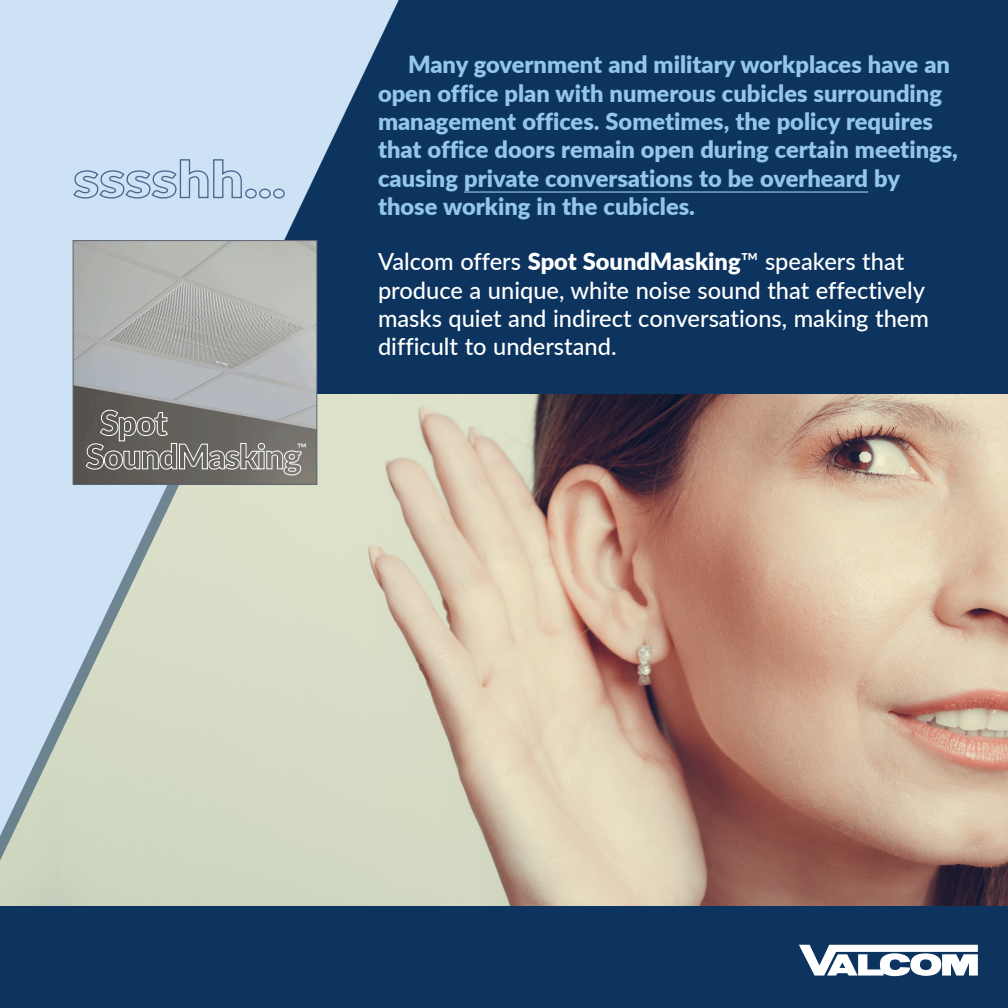
<style>
.page{position:relative;width:1008px;height:1008px;background:#0c345f}
.page>*{position:absolute;margin:0;border:0;box-sizing:border-box;transform-origin:0 0}
.t1{font:900 23.62px/28.3px "Lato";color:#94c6ea}
.t2{font:500 23.62px/28.3px "Lato";color:#fff}
.t3{font:13.12px "Lato";color:#fff}
.s1{font-weight:900}
</style>
<div class="page">
<img style="left:423px;top:394px;width:585px;height:511px">
<svg style="left:799px;top:945px;width:179px;height:31px"></svg>
<hr style="left:464px;top:191px;width:404px;height:2px;background:#94c6ea">
<svg style="left:0;top:0;width:423px;height:906px;background:#bac9ca"></svg>
<svg style="left:72px;top:159px;width:214px;height:40px;background:#b9d0e5"></svg>
<img style="left:75px;top:242px;width:240px;height:241px">
<div style="left:73px;top:240px;width:244px;height:245px;border:1px solid #5a6670"></div>
<svg style="left:85px;top:409px;width:217px;height:67px;background:#7b7874"></svg>
<p class="t3" style="left:297px;top:439px;width:11px">™</p>
<p class="t1" style="left:378px;top:49px;width:581px;text-indent:30px">Many government and military workplaces have an open office plan with numerous cubicles surrounding management offices. Sometimes, the policy requires that office doors remain open during certain meetings, causing private conversations to be overheard by those working in the cubicles.</p>
<p class="t2" style="left:378px;top:246px;width:552px">Valcom offers <span class="s1">Spot SoundMasking</span>™ speakers that produce a unique, white noise sound that effectively masks quiet and indirect conversations, making them difficult to understand.</p>
</div>
